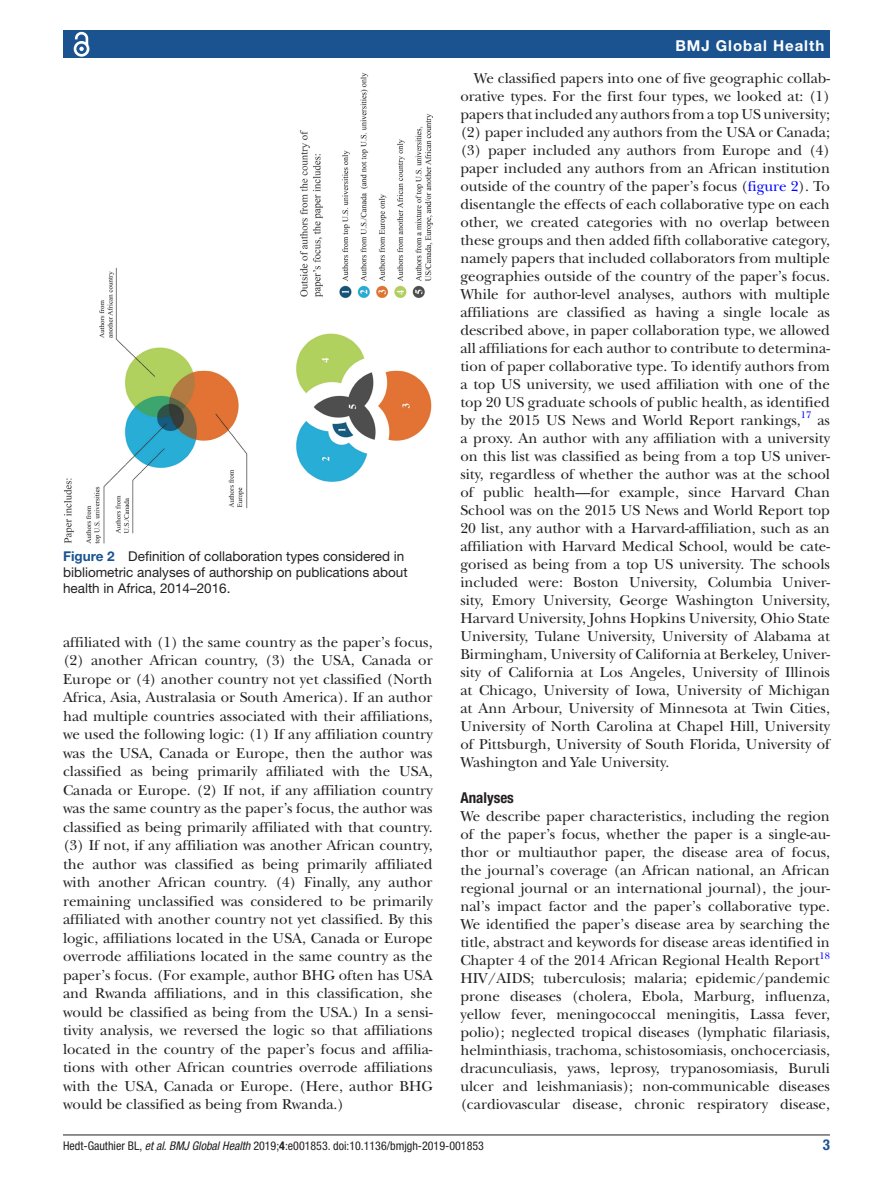
<style>
.page{position:relative;width:893px;height:1191px;background:#fff}
.page>*{position:absolute;margin:0;border:0;box-sizing:border-box;transform-origin:0 0}
.t1{font:15px/18px "New Baskerville";color:#231f20;text-align:justify}
.t2{font:700 15px "Helvetica Neue LT Std";letter-spacing:.065em;color:#fff}
.t3{font:700 condensed 15px "Helvetica Neue LT Std";color:#231f20}
.t4{font:700 condensed 15px "Helvetica Neue LT Std";color:#1b5391}
.t5{font:13.5px/16.2px "Helvetica Neue LT Std";color:#231f20}
.t6{font:condensed 12px "Helvetica Neue LT Std";color:#231f20}
.t7{font:9.9px "New Baskerville";color:#00f}
.s1{font-weight:700;color:#1b5391}
.s2{color:#00f}
.s3{font-style:italic}
.s4{font-weight:700}
</style>
<div class="page">
<hr style="left:63px;top:1134px;width:767px;height:1px;background:#231f20">
<div style="left:63px;top:31px;width:767px;height:27px;background:#1b5391"></div>
<svg style="left:73px;top:31px;width:17px;height:26px"></svg>
<img style="left:63px;top:73px;width:370px;height:470px">
<p class="t5" style="left:63px;top:548px;width:346px"><span class="s1">Figure 2</span> Definition of collaboration types considered in bibliometric analyses of authorship on publications about health in Africa, 2014–2016.</p>
<p class="t1" style="left:63px;top:633px;width:371px;line-height:18.5px">affiliated with (1) the same country as the paper’s focus, (2) another African country, (3) the USA, Canada or Europe or (4) another country not yet classified (North Africa, Asia, Australasia or South America). If an author had multiple countries associated with their affiliations, we used the following logic: (1) If any affiliation country was the USA, Canada or Europe, then the author was classified as being primarily affiliated with the USA, Canada or Europe. (2) If not, if any affiliation country was the same country as the paper’s focus, the author was classified as being primarily affiliated with that country. (3) If not, if any affiliation was another African country, the author was classified as being primarily affiliated with another African country. (4) Finally, any author remaining unclassified was considered to be primarily affiliated with another country not yet classified. By this logic, affiliations located in the USA, Canada or Europe overrode affiliations located in the same country as the paper’s focus. (For example, author BHG often has USA and Rwanda affiliations, and in this classification, she would be classified as being from the USA.) In a sensi&shy;tivity analysis, we reversed the logic so that affiliations located in the country of the paper’s focus and affilia&shy;tions with other African countries overrode affiliations with the USA, Canada or Europe. (Here, author BHG would be classified as being from Rwanda.)</p>
<p class="t2" style="left:675px;top:36px;width:150px">BMJ Global Health</p>
<p class="t1" style="left:460px;top:69px;width:371px;text-indent:14px">We classified papers into one of five geographic collab&shy;orative types. For the first four types, we looked at: (1) papers that included any authors from a top US university; (2) paper included any authors from the USA or Canada; (3) paper included any authors from Europe and (4) paper included any authors from an African institution outside of the country of the paper’s focus (<span class="s2">figure 2</span>). To disentangle the effects of each collaborative type on each other, we created categories with no overlap between these groups and then added fifth collaborative category, namely papers that included collaborators from multiple geographies outside of the country of the paper’s focus.<br>While for author-level analyses, authors with multiple affiliations are classified as having a single locale as described above, in paper collaboration type, we allowed all affiliations for each author to contribute to determina&shy;tion of paper collaborative type. To identify authors from a top US university, we used affiliation with one of the top 20 US graduate schools of public health, as identified by the 2015 US News and World Report rankings,</p>
<p class="t7" style="left:801px;top:409px;width:12px">17</p>
<p class="t1" style="left:460px;top:411px;width:371px;text-indent:357px">as a proxy. An author with any affiliation with a university on this list was classified as being from a top US univer&shy;sity, regardless of whether the author was at the school of public health—for example, since Harvard Chan School was on the 2015 US News and World Report top 20 list, any author with a Harvard-affiliation, such as an affiliation with Harvard Medical School, would be cate&shy;gorised as being from a top US university. The schools included were: Boston University, Columbia Univer&shy;sity, Emory University, George Washington University, Harvard University, Johns Hopkins University, Ohio State University, Tulane University, University of Alabama at Birmingham, University of California at Berkeley, Univer&shy;sity of California at Los Angeles, University of Illinois at Chicago, University of Iowa, University of Michigan at Ann Arbour, University of Minnesota at Twin Cities, University of North Carolina at Chapel Hill, University of Pittsburgh, University of South Florida, University of Washington and Yale University.</p>
<p class="t3" style="left:460px;top:789px;width:55px">Analyses</p>
<p class="t1" style="left:460px;top:807px;width:371px">We describe paper characteristics, including the region of the paper’s focus, whether the paper is a single-au&shy;thor or multiauthor paper, the disease area of focus, the journal’s coverage (an African national, an African regional journal or an international journal), the jour&shy;nal’s impact factor and the paper’s collaborative type.<br>We identified the paper’s disease area by searching the title, abstract and keywords for disease areas identified in Chapter 4 of the 2014 African Regional Health Report</p>
<p class="t7" style="left:820px;top:949px;width:12px">18</p>
<p class="t1" style="left:460px;top:969px;width:371px">HIV/AIDS; tuberculosis; malaria; epidemic/pandemic prone diseases (cholera, Ebola, Marburg, influenza, yellow fever, meningococcal meningitis, Lassa fever, polio); neglected tropical diseases (lymphatic filariasis, helminthiasis, trachoma, schistosomiasis, onchocerciasis, dracunculiasis, yaws, leprosy, trypanosomiasis, Buruli ulcer and leishmaniasis); non-communicable diseases (cardiovascular disease, chronic respiratory disease,</p>
<p class="t6" style="left:63px;top:1138px;width:422px">Hedt-Gauthier BL, <span class="s3">et al</span>. <span class="s3">BMJ Global Health</span> 2019;<span class="s4">4</span>:e001853. doi:10.1136/bmjgh-2019-001853</p>
<p class="t4" style="left:823px;top:1135px;width:9px">3</p>
</div>
